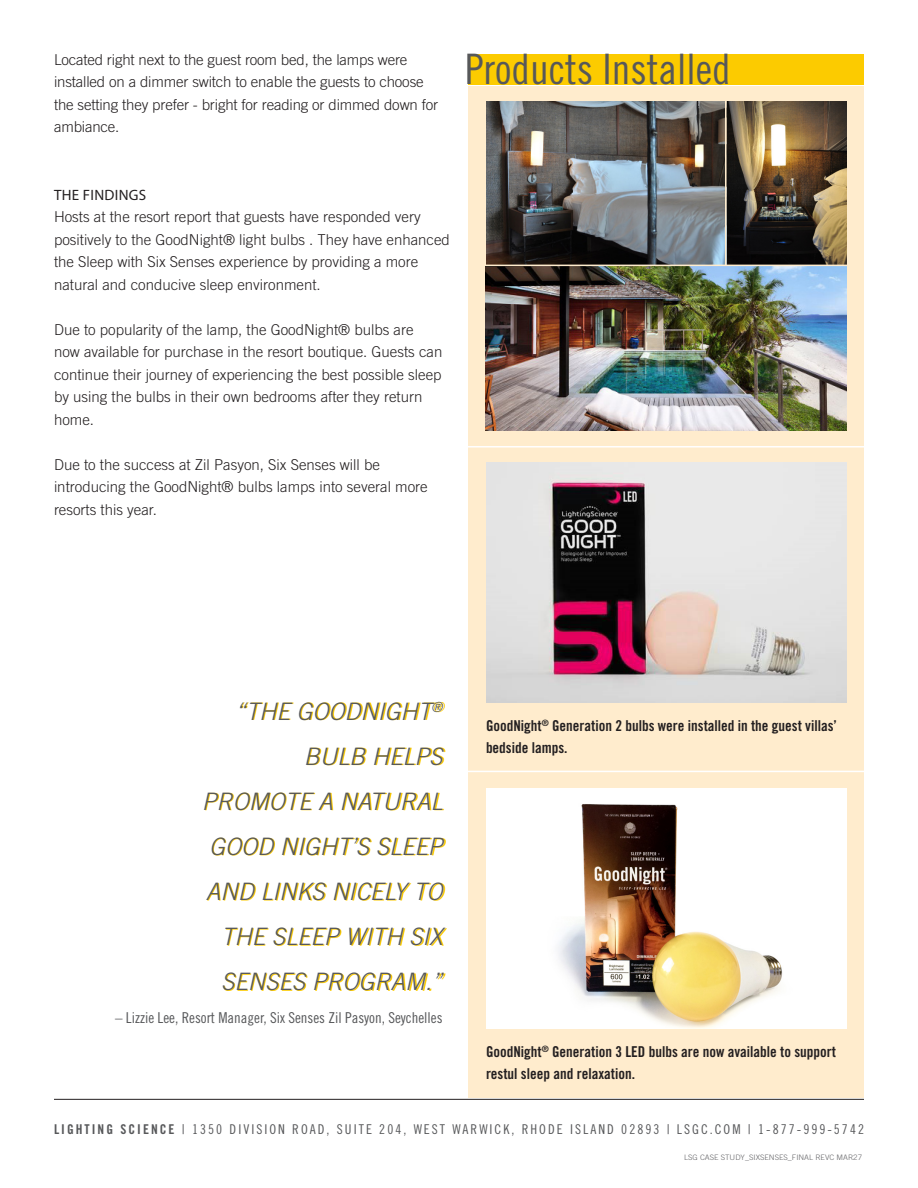
<style>
.page{position:relative;width:918px;height:1188px;background:#fff}
.page>*{position:absolute;margin:0;border:0;box-sizing:border-box;transform-origin:0 0}
.t1{font:42px "Trade Gothic LT Pro Cn 18";color:#57585a}
.t2{font:italic 300 24px/45px "Trade Gothic LT Pro";color:#57585a;text-align:right}
.t3{font:300 15px/22.5px "Trade Gothic LT Pro";color:#231f20}
.t4{font:15px/22.5px "Trade Gothic LT Pro Bd Cn 20";color:#231f20}
.Quote_Description{font:15px "Trade Gothic LT Pro Cn 18";color:#57585a}
.t5{font:15px "Myriad Pro";letter-spacing:.02em;color:#231f20}
.t6{font:13.5px "Trade Gothic LT Pro Cn 18";letter-spacing:.15em;color:#57585a}
.t7{font:300 7.5px "Trade Gothic LT Pro";color:#656568;scale:1.06 1}
.s1{font-family:"Trade Gothic LT Pro Bd Cn 20"}
</style>
<div class="page">
<hr style="left:54px;top:1099px;width:810px;height:1px;background:#231f20">
<div style="left:468px;top:86px;width:396px;height:1012px;background:#ffeccd"></div>
<svg style="left:205px;top:702px;width:242px;height:289px"></svg>
<img style="left:727px;top:102px;width:119px;height:163px">
<img style="left:486px;top:102px;width:239px;height:163px">
<img style="left:486px;top:266px;width:360px;height:165px">
<div style="left:468px;top:54px;width:396px;height:31px;background:#fccb00"></div>
<hr style="left:466px;top:446px;width:400px;height:2px;background:#fff">
<hr style="left:466px;top:771px;width:400px;height:1px;background:#fff">
<img style="left:486px;top:463px;width:360px;height:240px">
<div style="left:486px;top:788px;width:360px;height:241px;background:#fff"></div>
<img style="left:558px;top:804px;width:224px;height:225px">
<p class="t3" style="left:54px;top:48px;width:386px">Located right next to the guest room bed, the lamps were installed on a dimmer switch to enable the guests to choose the setting they prefer - bright for reading or dimmed down for ambiance.</p>
<p class="t1" style="left:465px;top:44px;width:267px">Products Installed</p>
<p class="t5" style="left:54px;top:186px;width:94px">THE FINDINGS</p>
<p class="t3" style="left:54px;top:206px;width:397px">Hosts at the resort report that guests have responded very positively to the GoodNight® light bulbs . They have enhanced the Sleep with Six Senses experience by providing a more natural and conducive sleep environment.</p>
<p class="t3" style="left:54px;top:318px;width:390px">Due to popularity of the lamp, the GoodNight® bulbs are now available for purchase in the resort boutique. Guests can continue their journey of experiencing the best possible sleep by using the bulbs in their own bedrooms after they return home.</p>
<p class="t3" style="left:54px;top:453px;width:375px">Due to the success at Zil Pasyon, Six Senses will be introducing the GoodNight® bulbs lamps into several more resorts this year.</p>
<p class="t2" style="left:202px;top:689px;width:242px">“THE GOODNIGHT<sup>®<br></sup>BULB HELPS<br>PROMOTE A NATURAL<br>GOOD NIGHT’S SLEEP<br>AND LINKS NICELY TO<br>THE SLEEP WITH SIX<br>SENSES PROGRAM.”</p>
<p class="Quote_Description" style="left:115px;top:1008px;width:329px">– Lizzie Lee, Resort Manager, Six Senses Zil Pasyon, Seychelles</p>
<p class="t4" style="left:486px;top:714px;width:352px">GoodNight<sup>®</sup> Generation 2 bulbs were installed in the guest villas’ bedside lamps.</p>
<p class="t4" style="left:486px;top:1040px;width:352px">GoodNight<sup>®</sup> Generation 3 LED bulbs are now available to support restul sleep and relaxation.</p>
<p class="t6" style="left:54px;top:1121px;width:812px"><span class="s1">LIGHTING SCIENCE</span> | 1350 DIVISION ROAD, SUITE 204, WEST WARWICK, RHODE ISLAND 02893 | LSGC.COM | 1-877-999-5742</p>
<p class="t7" style="left:684px;top:1152px;width:169px">LSG CASE STUDY_SIXSENSES_FINAL REVC MAR27</p>
</div>
